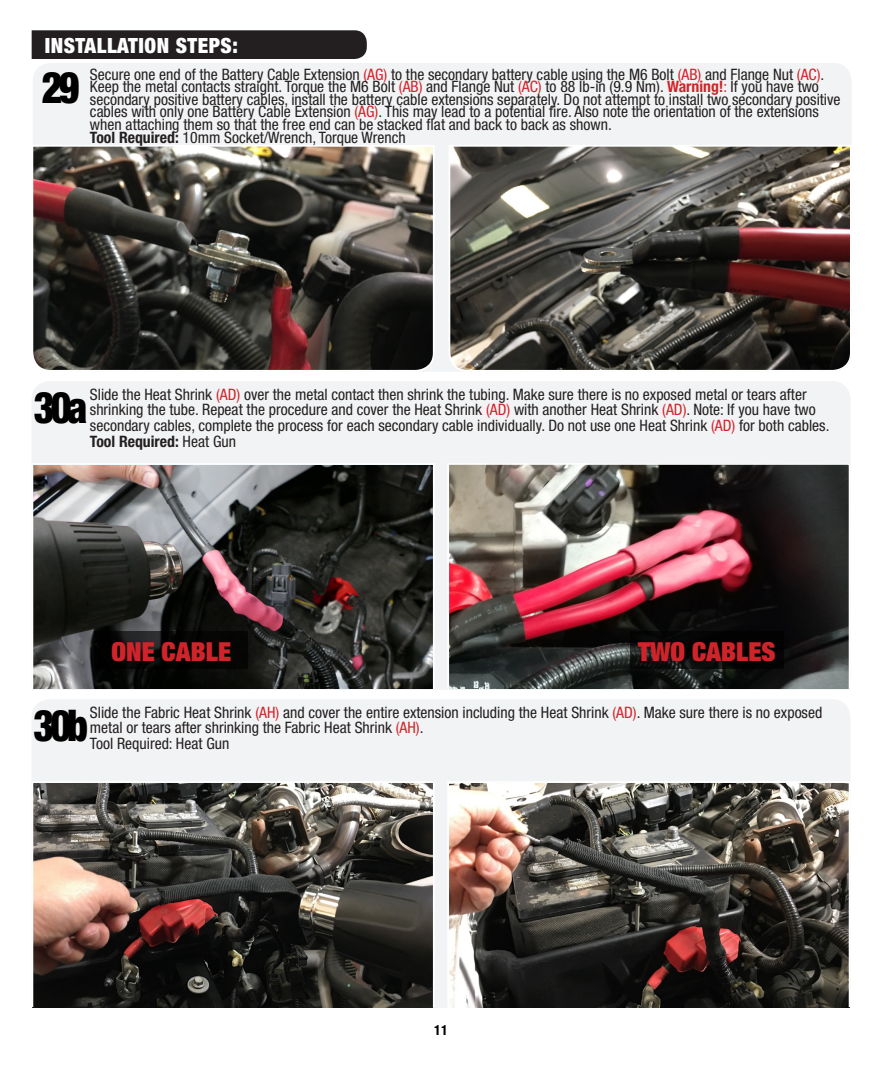
<style>
.page{position:relative;width:882px;height:1071px;background:#fff}
.page>*{position:absolute;margin:0;border:0;box-sizing:border-box;transform-origin:0 0}
.t1{font:900 condensed 43.75px "Helvetica Neue";letter-spacing:-.1em;color:#000;scale:.91 1}
.t2{font:900 expanded 26.25px "Helvetica Neue";color:#d1232a}
.t3{font:900 condensed 21px "Helvetica Neue";letter-spacing:.025em;color:#fff}
.t4{font:condensed 15.75px/12.6px "Helvetica Neue";color:#231f20}
.t5{font:700 condensed 15.75px "Helvetica Neue";color:#231f20}
.t6{font:700 condensed 14px "Helvetica Neue";color:#000}
.s1{color:#d1232a}
.s2{font-weight:700;color:#d1232a}
.s3{font-weight:700}
.s4{font-weight:400}
</style>
<div class="page">
<div style="left:32px;top:700px;width:818px;height:308px;background:#f2f3f4"></div>
<img style="left:35px;top:784px;width:397px;height:221px">
<div style="left:32px;top:781px;width:403px;height:227px;border:2px solid #fff"></div>
<img style="left:450px;top:784px;width:398px;height:221px">
<div style="left:447px;top:781px;width:404px;height:227px;border:2px solid #fff"></div>
<div style="left:33px;top:63px;width:819px;height:309px;background:#f2f3f4;border-radius:18px"></div>
<svg style="left:33px;top:145px;width:401px;height:226px;background:#46403a"></svg>
<svg style="left:449px;top:145px;width:402px;height:226px;background:#58504a"></svg>
<div style="left:32px;top:381px;width:818px;height:309px;background:#f2f3f4"></div>
<img style="left:35px;top:466px;width:397px;height:221px">
<div style="left:32px;top:463px;width:403px;height:227px;border:2px solid #fff"></div>
<img style="left:450px;top:466px;width:398px;height:221px">
<div style="left:447px;top:463px;width:404px;height:227px;border:2px solid #fff"></div>
<div style="left:94px;top:632px;width:154px;height:37px;background:#000"></div>
<div style="left:630px;top:632px;width:154px;height:37px;background:#000"></div>
<div style="left:32px;top:30px;width:335px;height:29px;background:#231f20"></div>
<p class="t3" style="left:45px;top:33px;width:195px">INSTALLATION STEPS:</p>
<p class="t1" style="left:42px;top:60px;width:43px">29</p>
<p class="t4" style="left:90px;top:68px;width:752px">Secure one end of the Battery Cable Extension <span class="s1">(AG)</span> to the secondary battery cable using the M6 Bolt <span class="s1">(AB)</span> and Flange Nut <span class="s1">(AC)</span>.<br>Keep the metal contacts straight. Torque the M6 Bolt <span class="s1">(AB)</span> and Flange Nut <span class="s1">(AC)</span> to 88 lb-in (9.9 Nm). <span class="s2">Warning!</span><span class="s1">:</span> If you have two secondary positive battery cables, install the battery cable extensions separately. Do not attempt to install two secondary positive cables with only one Battery Cable Extension <span class="s1">(AG)</span>. This may lead to a potential fire. Also note the orientation of the extensions when attaching them so that the free end can be stacked flat and back to back as shown.</p>
<p class="t4" style="left:90px;top:131px;width:317px"><span class="s3">Tool Required:</span> 10mm Socket/Wrench, Torque Wrench</p>
<p class="t1" style="left:34px;top:380px;width:60px">30a</p>
<p class="t4" style="left:90px;top:386px;width:741px;line-height:15.8px">Slide the Heat Shrink <span class="s1">(AD)</span> over the metal contact then shrink the tubing. Make sure there is no exposed metal or tears after shrinking the tube. Repeat the procedure and cover the Heat Shrink <span class="s1">(AD)</span> with another Heat Shrink <span class="s1">(AD)</span>. Note: If you have two secondary cables, complete the process for each secondary cable individually. Do not use one Heat Shrink <span class="s1">(AD)</span> for both cables.</p>
<p class="t5" style="left:90px;top:432px;width:148px">Tool Required: <span class="s4">Heat Gun</span></p>
<p class="t2" style="left:112px;top:635px;width:121px">ONE CABLE</p>
<p class="t2" style="left:638px;top:635px;width:139px">TWO CABLES</p>
<p class="t1" style="left:34px;top:698px;width:61px">30b</p>
<p class="t4" style="left:90px;top:704px;width:734px;line-height:15.8px">Slide the Fabric Heat Shrink <span class="s1">(AH)</span> and cover the entire extension including the Heat Shrink <span class="s1">(AD)</span>. Make sure there is no exposed metal or tears after shrinking the Fabric Heat Shrink <span class="s1">(AH)</span>.</p>
<p class="t4" style="left:90px;top:737px;width:141px">Tool Required: Heat Gun</p>
<p class="t6" style="left:434px;top:1021px;width:15px">11</p>
</div>
